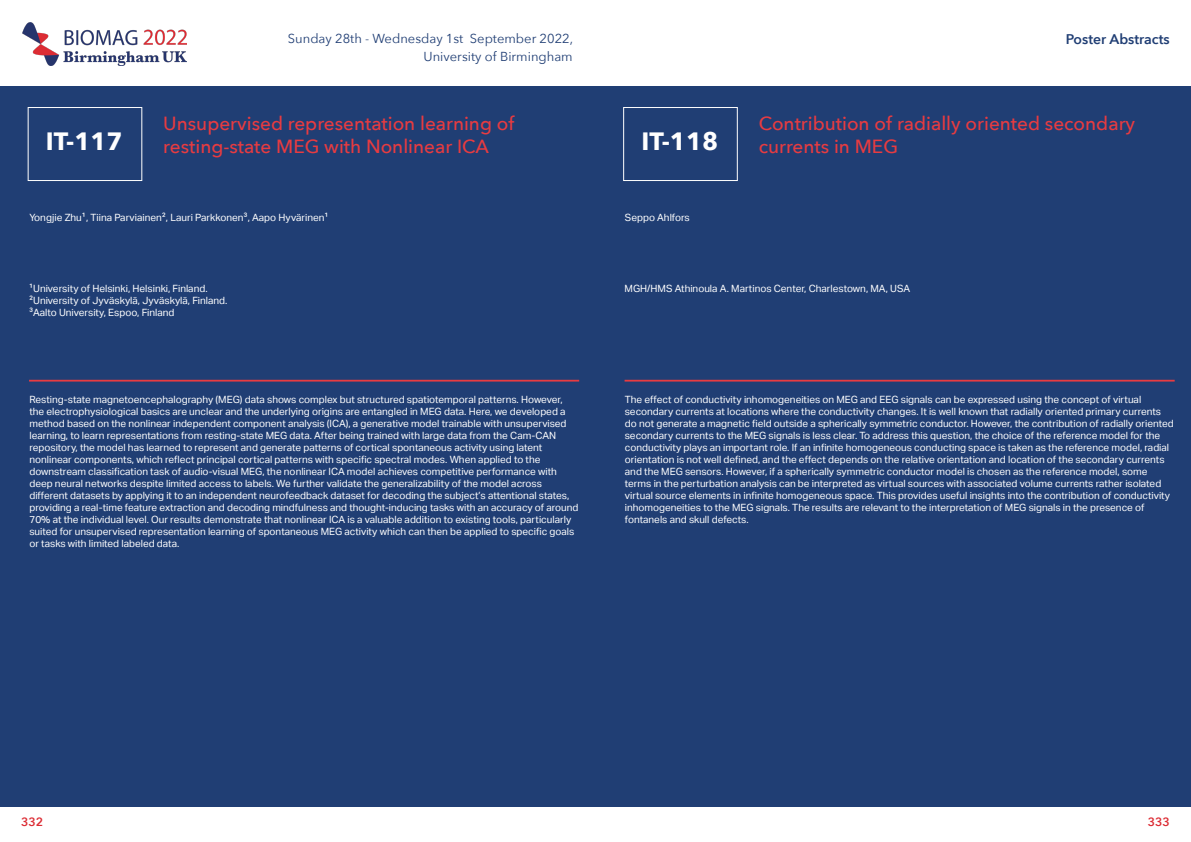
<style>
.page{position:relative;width:1191px;height:842px;background:#fff}
.page>*{position:absolute;margin:0;border:0;box-sizing:border-box;transform-origin:0 0}
.t1{font:700 25px "Avenir Next";color:#fff}
.t2{font:500 19px/22.8px "Avenir Next";color:#e73b41}
.t3{font:600 14px "Avenir Next";color:#203e74}
.t4{font:13px/18px "Avenir Next";color:#203e74;text-align:right}
.t5{font:600 12px "Avenir Next";color:#dc2c34}
.t6{font:10px/12px "Aktiv Grotesk";color:#fff}
</style>
<div class="page">
<div style="left:0;top:86px;width:595px;height:720px;background:#203e74"></div>
<div style="left:595px;top:86px;width:596px;height:720px;background:#203e74"></div>
<img style="left:23px;top:23px;width:164px;height:42px">
<div style="left:28px;top:107px;width:114px;height:74px;border:1px solid #fff"></div>
<div style="left:623px;top:107px;width:115px;height:74px;border:1px solid #fff"></div>
<hr style="left:29px;top:380px;width:550px;height:2px;background:#e73b41">
<hr style="left:624px;top:380px;width:550px;height:2px;background:#e73b41">
<p class="t1" style="left:46px;top:119px;width:78px">IT-117</p>
<h3 class="t4" style="left:288px;top:29px;width:287px">Sunday 28th - Wednesday 1st September 2022,<br>University of Birmingham</h3>
<h3 class="t3" style="left:1066px;top:27px;width:105px">Poster Abstracts</h3>
<p class="t2" style="left:163px;top:112px;width:352px">Unsupervised representation learning of resting-state MEG with Nonlinear ICA</p>
<p class="t1" style="left:641px;top:119px;width:78px">IT-118</p>
<p class="t2" style="left:759px;top:112px;width:378px">Contribution of radially oriented secondary currents in MEG</p>
<p class="t6" style="left:29px;top:212px;width:301px">Yongjie Zhu1, Tiina Parviainen2, Lauri Parkkonen3, Aapo Hyvärinen1</p>
<p class="t6" style="left:625px;top:212px;width:66px">Seppo Ahlfors</p>
<p class="t6" style="left:29px;top:283px;width:180px">1University of Helsinki, Helsinki, Finland.</p>
<p class="t6" style="left:29px;top:295px;width:200px">2University of Jyväskylä, Jyväskylä, Finland.</p>
<p class="t6" style="left:29px;top:307px;width:147px">3Aalto University, Espoo, Finland</p>
<p class="t6" style="left:624px;top:283px;width:287px">MGH/HMS Athinoula A. Martinos Center, Charlestown, MA, USA</p>
<p class="t6" style="left:29px;top:394px;width:550px">Resting-state magnetoencephalography (MEG) data shows complex but structured spatiotemporal patterns. However, the electrophysiological basics are unclear and the underlying origins are entangled in MEG data. Here, we developed a method based on the nonlinear independent component analysis (ICA), a generative model trainable with unsupervised learning, to learn representations from resting-state MEG data. After being trained with large data from the Cam-CAN repository, the model has learned to represent and generate patterns of cortical spontaneous activity using latent nonlinear components, which reflect principal cortical patterns with specific spectral modes. When applied to the downstream classification task of audio-visual MEG, the nonlinear ICA model achieves competitive performance with deep neural networks despite limited access to labels. We further validate the generalizability of the model across different datasets by applying it to an independent neurofeedback dataset for decoding the subject’s attentional states, providing a real-time feature extraction and decoding mindfulness and thought-inducing tasks with an accuracy of around 70% at the individual level. Our results demonstrate that nonlinear ICA is a valuable addition to existing tools, particularly suited for unsupervised representation learning of spontaneous MEG activity which can then be applied to specific goals or tasks with limited labeled data.</p>
<p class="t6" style="left:625px;top:394px;width:550px">The effect of conductivity inhomogeneities on MEG and EEG signals can be expressed using the concept of virtual secondary currents at locations where the conductivity changes. It is well known that radially oriented primary currents do not generate a magnetic field outside a spherically symmetric conductor. However, the contribution of radially oriented secondary currents to the MEG signals is less clear. To address this question, the choice of the reference model for the conductivity plays an important role. If an infinite homogeneous conducting space is taken as the reference model, radial orientation is not well defined, and the effect depends on the relative orientation and location of the secondary currents and the MEG sensors. However, if a spherically symmetric conductor model is chosen as the reference model, some terms in the perturbation analysis can be interpreted as virtual sources with associated volume currents rather isolated virtual source elements in infinite homogeneous space. This provides useful insights into the contribution of conductivity inhomogeneities to the MEG signals. The results are relevant to the interpretation of MEG signals in the presence of fontanels and skull defects.</p>
<p class="t5" style="left:21px;top:812px;width:23px">332</p>
<p class="t5" style="left:1147px;top:812px;width:23px">333</p>
</div>
